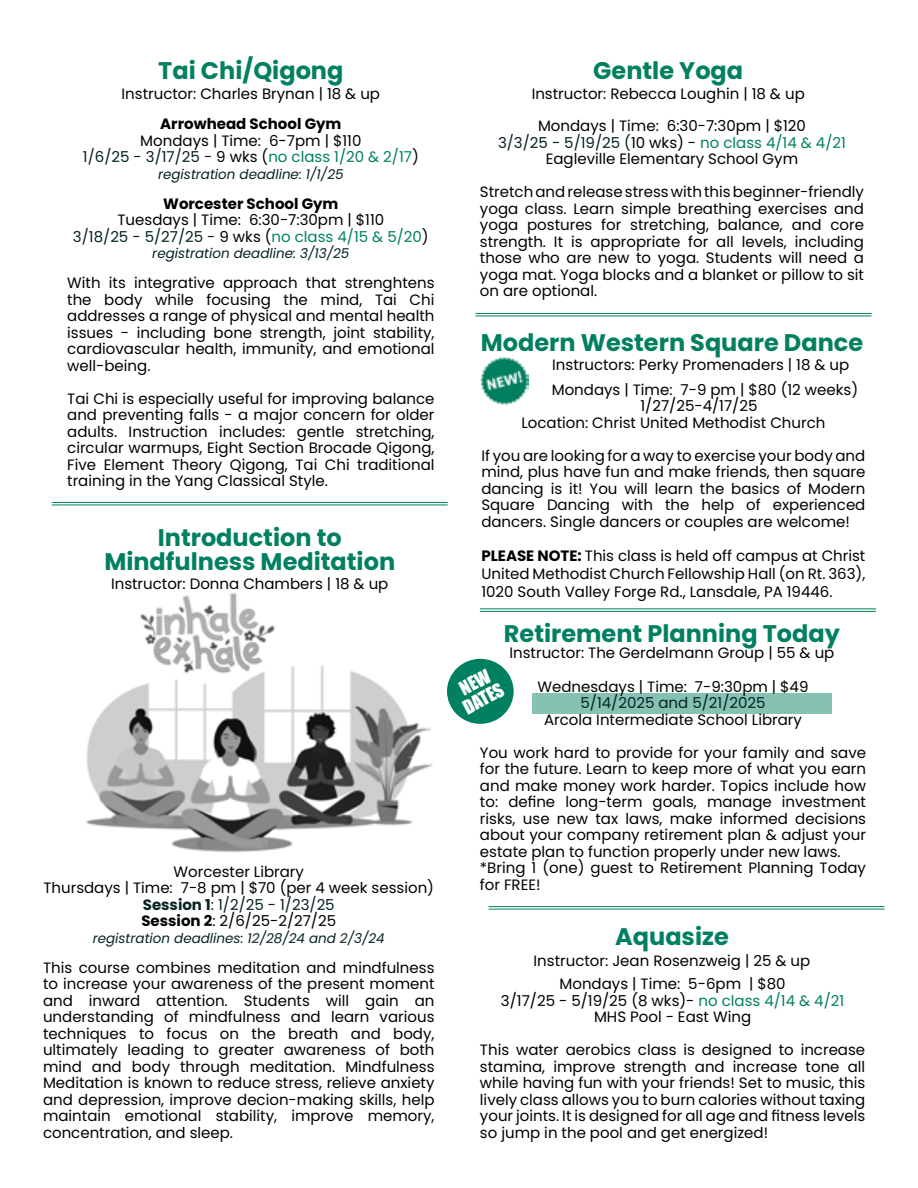
<style>
.page{position:relative;width:918px;height:1188px;background:#fff}
.page>*{position:absolute;margin:0;border:0;box-sizing:border-box;transform-origin:0 0}
.t1{font:700 24px/24px "Poppins";color:#008061;text-align:center}
.t2{font:18px/18px "Impact";color:#fff;text-align:center}
.t3{font:15px/16.5px "Poppins";color:#000;text-align:justify}
.t4{font:700 15px "Poppins";color:#000}
.t5{font:15px "Poppins";color:#062224}
.t6{font:italic 13.5px "Poppins";color:#062224}
.s1{color:#062224}
.s2{color:#008061}
.s3{font-weight:700;color:#062224}
.s4{font-weight:700}
</style>
<div class="page">
<div style="left:446px;top:658px;width:68px;height:67px;background:#008061;border-radius:50%"></div>
<div style="left:446px;top:657px;width:69px;height:68px;border:2px solid #fff;border-radius:50%"></div>
<div style="left:532px;top:693px;width:300px;height:21px;background:#85c2b3"></div>
<hr style="left:52px;top:502px;width:396px;height:1px;background:#008061">
<hr style="left:52px;top:505px;width:396px;height:1px;background:#008061">
<hr style="left:475px;top:313px;width:396px;height:1px;background:#008061">
<hr style="left:475px;top:316px;width:396px;height:1px;background:#008061">
<hr style="left:489px;top:906px;width:396px;height:1px;background:#008061">
<hr style="left:489px;top:909px;width:396px;height:1px;background:#008061">
<img style="left:480px;top:357px;width:48px;height:48px">
<hr style="left:480px;top:609px;width:396px;height:1px;background:#008061">
<hr style="left:480px;top:611px;width:396px;height:1px;background:#008061">
<img style="left:86px;top:593px;width:347px;height:260px">
<h1 class="t1" style="left:158px;top:59px;width:187px">Tai Chi/Qigong</h1>
<p class="t3" style="left:122px;top:85px;width:260px">Instructor: Charles Brynan | 18 &amp; up</p>
<p class="t4" style="left:160px;top:115px;width:183px">Arrowhead School Gym</p>
<p class="t3" style="left:83px;top:132px;width:337px;text-align:center">Mondays | Time: 6-7pm | $110<br><span class="s1">1/6/25 - 3/17/25 -</span> 9 wks (<span class="s2">no class 1/20 &amp; 2/17</span>)</p>
<p class="t6" style="left:158px;top:166px;width:187px">registration deadline: 1/1/25</p>
<p class="t4" style="left:163px;top:195px;width:177px">Worcester School Gym</p>
<p class="t3" style="left:73px;top:212px;width:357px;text-align:center">Tuesdays | Time: 6:30-7:30pm | $110<br><span class="s1">3/18/25 - 5/27/25 -</span> 9 wks (<span class="s2">no class 4/15 &amp; 5/20</span>)</p>
<p class="t6" style="left:152px;top:246px;width:199px">registration deadline: 3/13/25</p>
<p class="t3" style="left:67px;top:275px;width:369px">With its integrative approach that strenghtens the body while focusing the mind, Tai Chi addresses a range of physical and mental health issues - including bone strength, joint stability, cardiovascular health, immunity, and emotional well-being.</p>
<p class="t3" style="left:67px;top:390px;width:369px">Tai Chi is especially useful for improving balance and preventing falls - a major concern for older adults. Instruction includes: gentle stretching, circular warmups, Eight Section Brocade Qigong, Five Element Theory Qigong, Tai Chi traditional training in the Yang Classical Style.</p>
<h1 class="t1" style="left:104px;top:525px;width:292px">Introduction to<br>Mindfulness Meditation</h1>
<p class="t3" style="left:111px;top:576px;width:279px">Instructor: Donna Chambers | 18 &amp; up</p>
<p class="t3" style="left:43px;top:863px;width:392px;text-align:center">Worcester Library<br>Thursdays | Time: 7-8 pm | $70 (per 4 week session)<br><span class="s3">Session 1</span><span class="s1">: 1/2/25 - 1/23/25<br></span><span class="s4">Session 2</span>: 2/6/25-2/27/25</p>
<p class="t6" style="left:93px;top:930px;width:294px">registration deadlines: 12/28/24 and 2/3/24</p>
<p class="t3" style="left:43px;top:959px;width:393px">This course combines meditation and mindfulness to increase your awareness of the present moment and inward attention. Students will gain an understanding of mindfulness and learn various techniques to focus on the breath and body, ultimately leading to greater awareness of both mind and body through meditation. Mindfulness Meditation is known to reduce stress, relieve anxiety and depression, improve decion-making skills, help maintain emotional stability, improve memory, concentration, and sleep.</p>
<h1 class="t1" style="left:593px;top:59px;width:151px">Gentle Yoga</h1>
<p class="t3" style="left:532px;top:77px;width:276px;line-height:32.7px;text-align:center">Instructor: Rebecca Loughin | 18 &amp; up<br>Mondays | Time: 6:30-7:30pm | $120</p>
<p class="t3" style="left:498px;top:134px;width:349px;text-align:center"><span class="s1">3/3/25 - 5/19/25 (</span>10 wks) - <span class="s2">no class 4/14 &amp; 4/21<br></span>Eagleville Elementary School Gym</p>
<p class="t3" style="left:480px;top:184px;width:386px">Stretch and release stress with this beginner-friendly yoga class. Learn simple breathing exercises and yoga postures for stretching, balance, and core strength. It is appropriate for all levels, including those who are new to yoga. Students will need a yoga mat. Yoga blocks and a blanket or pillow to sit on are optional.</p>
<h1 class="t1" style="left:481px;top:330px;width:384px">Modern Western Square Dance</h1>
<p class="t3" style="left:552px;top:357px;width:299px">Instructors: Perky Promenaders | 18 &amp; up</p>
<p class="t3" style="left:552px;top:381px;width:308px">Mondays | Time: 7-9 pm | $80 (12 weeks)</p>
<p class="t3" style="left:640px;top:398px;width:118px">1/27/25-4/17/25</p>
<p class="t3" style="left:521px;top:414px;width:306px">Location: Christ United Methodist Church</p>
<p class="t3" style="left:481px;top:447px;width:386px">If you are looking for a way to exercise your body and mind, plus have fun and make friends, then square dancing is it! You will learn the basics of Modern Square Dancing with the help of experienced dancers. Single dancers or couples are welcome!</p>
<p class="t3" style="left:481px;top:547px;width:386px;line-height:18px"><span class="s4">PLEASE NOTE:</span> This class is held off campus at Christ United Methodist Church Fellowship Hall (on Rt. 363), 1020 South Valley Forge Rd., Lansdale, PA 19446.</p>
<h1 class="t1" style="left:504px;top:622px;width:338px">Retirement Planning Today</h1>
<p class="t3" style="left:510px;top:645px;width:326px">Instructor: The Gerdelmann Group | 55 &amp; up</p>
<p class="t3" style="left:537px;top:679px;width:273px">Wednesdays | Time: 7-9:30pm | $49</p>
<p class="t5" style="left:580px;top:694px;width:187px">5/14/2025 and 5/21/2025</p>
<p class="t3" style="left:544px;top:712px;width:259px">Arcola Intermediate School Library</p>
<p class="t3" style="left:480px;top:745px;width:388px;text-align:left">You work hard to provide for your family and save for the future. Learn to keep more of what you earn and make money work harder. Topics include how to: define long-term goals, manage investment risks, use new tax laws, make informed decisions about your company retirement plan &amp; adjust your estate plan to function properly under new laws. *Bring 1 (one) guest to Retirement Planning Today for FREE!</p>
<p class="t2" style="left:452px;top:684px;width:45px;rotate:-28deg">NEW<br>DATES</p>
<h1 class="t1" style="left:615px;top:925px;width:115px">Aquasize</h1>
<p class="t3" style="left:534px;top:953px;width:278px">Instructor: Jean Rosenzweig | 25 &amp; up</p>
<p class="t3" style="left:501px;top:976px;width:345px;text-align:center">Mondays | Time: 5-6pm | $80<br>3/17/25 - 5/19/25 (8 wks)- <span class="s2">no class 4/14 &amp; 4/21<br></span>MHS Pool - East Wing</p>
<p class="t3" style="left:480px;top:1042px;width:387px">This water aerobics class is designed to increase stamina, improve strength and increase tone all while having fun with your friends! Set to music, this lively class allows you to burn calories without taxing your joints. It is designed for all age and fitness levels so jump in the pool and get energized!</p>
</div>
